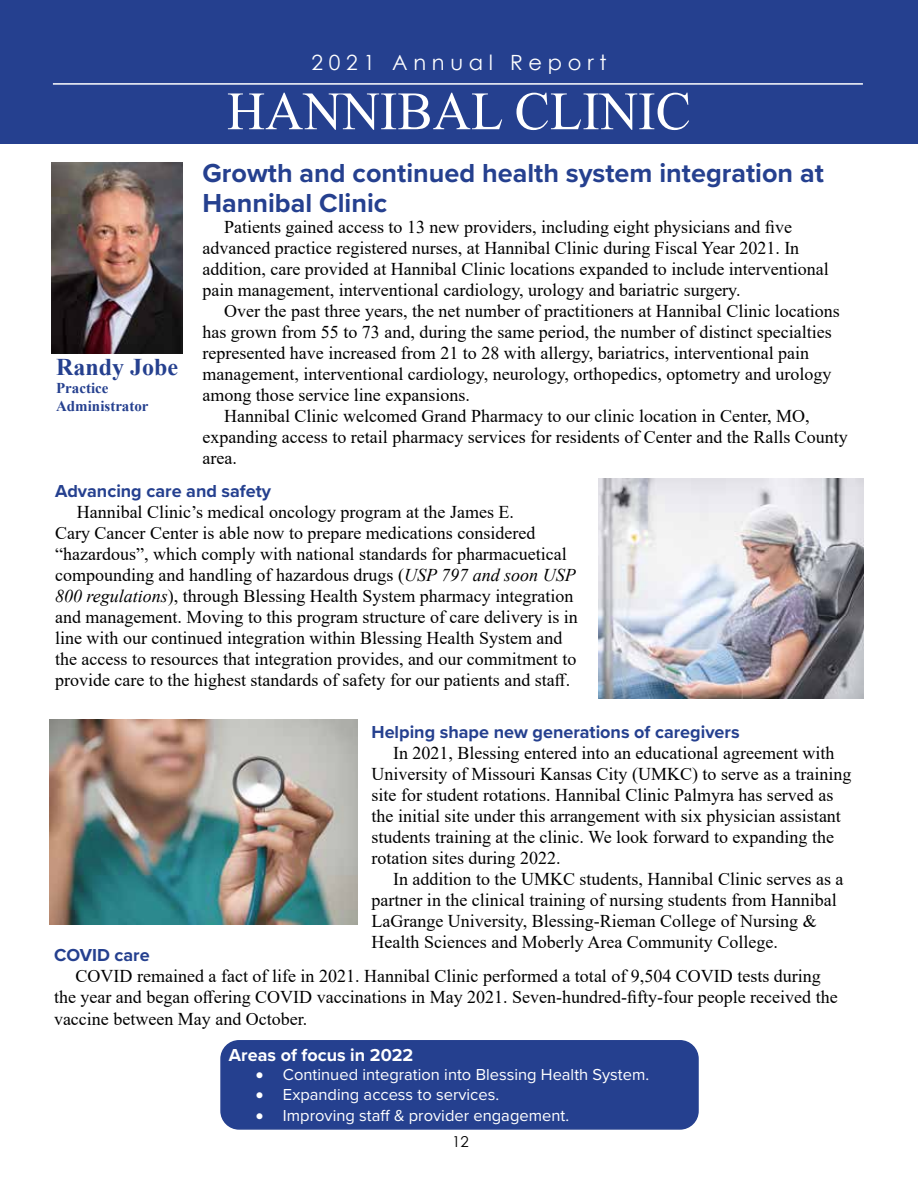
<style>
.page{position:relative;width:918px;height:1188px;background:#fff}
.page>*{position:absolute;margin:0;border:0;box-sizing:border-box;transform-origin:0 0}
.t1{font:54px "Times New Roman";color:#fff}
.t2{font:700 27px/30px "Proxima Nova";color:#25408f}
.t3{font:700 24px "Times New Roman";color:#25408f}
.t4{font:21px "Century Gothic";letter-spacing:.27em;color:#fff}
.t5{font:18px/21px "Times New Roman";color:#000}
.t6{font:700 18px "Proxima Nova";color:#25408f}
.t7{font:700 18px "Proxima Nova";color:#fff}
.t8{font:16.5px "Proxima Nova";color:#fff}
.t9{font:700 15px/18px "Times New Roman";color:#25408f}
.t10{font:15px "Century Gothic";color:#000}
.s1{font-style:italic}
</style>
<div class="page">
<div style="left:0;top:0;width:918px;height:144px;background:#25408f"></div>
<div style="left:221px;top:1041px;width:477px;height:88px;background:#25408f;border-radius:18px"></div>
<div style="left:220px;top:1040px;width:479px;height:90px;border:2px solid #25408f;border-radius:18px"></div>
<hr style="left:53px;top:83px;width:810px;height:2px;background:#fff">
<img style="left:52px;top:162px;width:131px;height:191px">
<img style="left:598px;top:478px;width:266px;height:221px">
<img style="left:50px;top:719px;width:307px;height:205px">
<p class="t4" style="left:312px;top:47px;width:296px">2021 Annual Report</p>
<h1 class="t1" style="left:227px;top:73px;width:465px">HANNIBAL CLINIC</h1>
<h2 class="t2" style="left:202px;top:158px;width:623px">Growth and continued health system integration at<br>Hannibal Clinic</h2>
<p class="t5" style="left:202px;top:216px;width:628px;text-indent:22px">Patients gained access to 13 new providers, including eight physicians and five advanced practice registered nurses, at Hannibal Clinic during Fiscal Year 2021. In addition, care provided at Hannibal Clinic locations expanded to include interventional pain management, interventional cardiology, urology and bariatric surgery.</p>
<p class="t5" style="left:224px;top:300px;width:617px">Over the past three years, the net number of practitioners at Hannibal Clinic locations</p>
<p class="t5" style="left:202px;top:321px;width:631px">has grown from 55 to 73 and, during the same period, the number of distinct specialties</p>
<p class="t5" style="left:202px;top:342px;width:608px">represented have increased from 21 to 28 with allergy, bariatrics, interventional pain</p>
<p class="t5" style="left:202px;top:363px;width:631px">management, interventional cardiology, neurology, orthopedics, optometry and urology</p>
<p class="t5" style="left:202px;top:384px;width:269px">among those service line expansions.</p>
<p class="t5" style="left:224px;top:405px;width:587px">Hannibal Clinic welcomed Grand Pharmacy to our clinic location in Center, MO,</p>
<p class="t5" style="left:202px;top:426px;width:647px">expanding access to retail pharmacy services for residents of Center and the Ralls County</p>
<p class="t5" style="left:202px;top:447px;width:36px">area.</p>
<p class="t6" style="left:55px;top:478px;width:218px">Advancing care and safety</p>
<p class="t5" style="left:55px;top:501px;width:524px;text-indent:22px">Hannibal Clinic’s medical oncology program at the James E.<br>Cary Cancer Center is able now to prepare medications considered “hazardous”, which comply with national standards for pharmacuetical compounding and handling of hazardous drugs (<span class="s1">USP 797 and soon USP 800 regulations</span>), through Blessing Health System pharmacy integration and management. Moving to this program structure of care delivery is in line with our continued integration within Blessing Health System and the access to resources that integration provides, and our commitment to provide care to the highest standards of safety for our patients and staff.</p>
<p class="t6" style="left:372px;top:718px;width:370px">Helping shape new generations of caregivers</p>
<p class="t5" style="left:372px;top:742px;width:481px;text-indent:22px">In 2021, Blessing entered into an educational agreement with University of Missouri Kansas City (UMKC) to serve as a training site for student rotations. Hannibal Clinic Palmyra has served as the initial site under this arrangement with six physician assistant students training at the clinic. We look forward to expanding the rotation sites during 2022.</p>
<p class="t5" style="left:372px;top:868px;width:474px;text-indent:22px">In addition to the UMKC students, Hannibal Clinic serves as a partner in the clinical training of nursing students from Hannibal LaGrange University, Blessing-Rieman College of Nursing &amp; Health Sciences and Moberly Area Community College.</p>
<p class="t6" style="left:54px;top:942px;width:97px">COVID care</p>
<p class="t5" style="left:54px;top:965px;width:785px;text-indent:22px">COVID remained a fact of life in 2021. Hannibal Clinic performed a total of 9,504 COVID tests during the year and began offering COVID vaccinations in May 2021. Seven-hundred-fifty-four people received the vaccine between May and October.</p>
<p class="t7" style="left:229px;top:1041px;width:186px">Areas of focus in 2022</p>
<p class="t8" style="left:256px;top:1062px;width:395px">• Continued integration into Blessing Health System.</p>
<p class="t8" style="left:256px;top:1082px;width:245px">• Expanding access to services.</p>
<p class="t8" style="left:256px;top:1103px;width:315px">• Improving staff &amp; provider engagement.</p>
<h3 class="t3" style="left:56px;top:349px;width:124px">Randy Jobe</h3>
<p class="t9" style="left:56px;top:378px;width:94px">Practice<br>Administrator</p>
<p class="t10" style="left:452px;top:1132px;width:18px">12</p>
</div>
